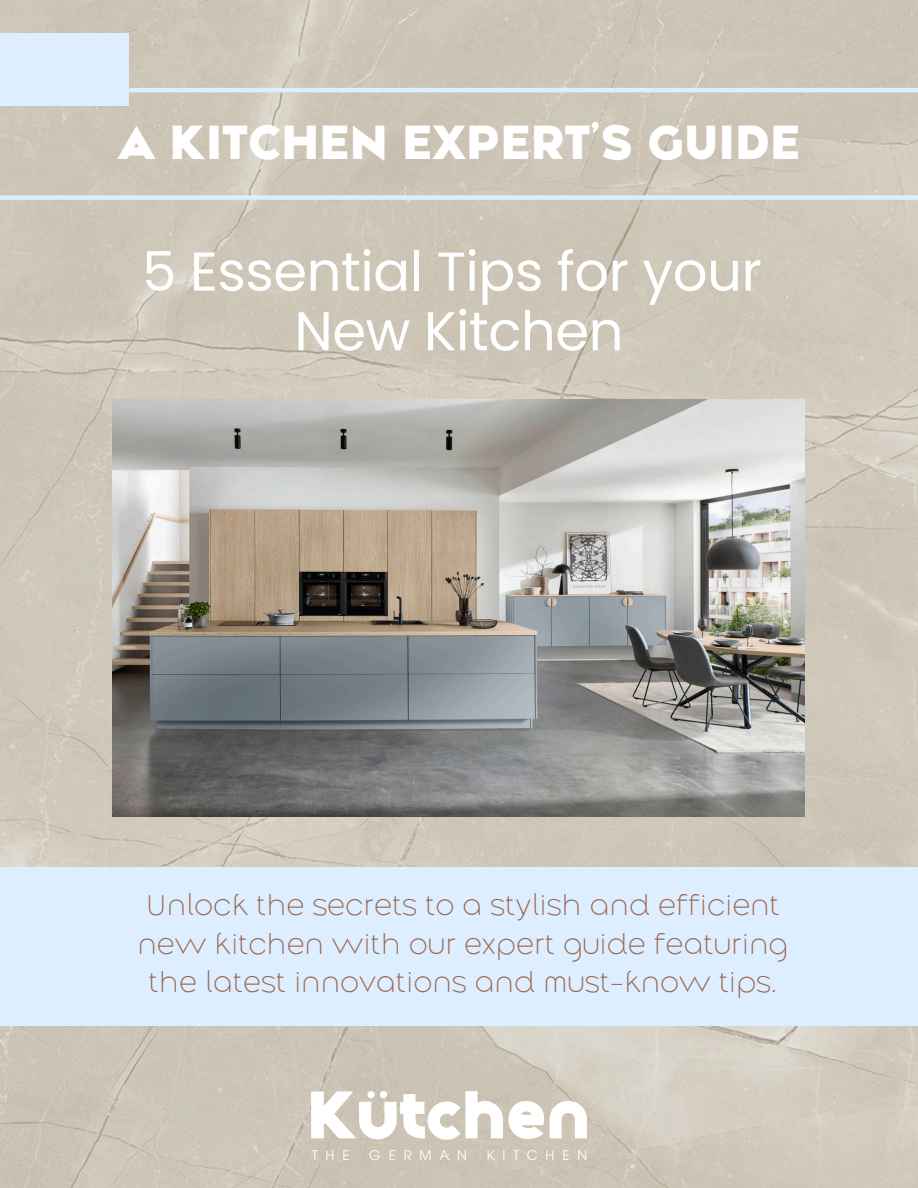
<style>
.page{position:relative;width:918px;height:1188px;background:#fff}
.page>*{position:absolute;margin:0;border:0;box-sizing:border-box;transform-origin:0 0}
.t1{font:900 67.5px "Along Sanss 2";color:#fff}
.t2{font:54.6px "Poppins";letter-spacing:-.01em;color:#fff}
.t3{font:900 48.15px "Along Sanss 2";letter-spacing:.02em;color:#fff}
.t4{font:200 30px/38.2px "Along Sanss 2";letter-spacing:-.005em;color:#9d664c;text-align:center}
.t5{font:14.4px "Aharoni CLM";letter-spacing:.55em;color:#fff}
</style>
<div class="page">
<img style="left:0;top:0;width:918px;height:1188px">
<img style="left:113px;top:400px;width:692px;height:416px">
<div style="left:0;top:867px;width:918px;height:158px;background:#dceeff"></div>
<hr style="left:129px;top:88px;width:789px;height:4px;background:#dceeff">
<div style="left:0;top:195px;width:918px;height:5px;background:#dceeff"></div>
<div style="left:0;top:33px;width:129px;height:73px;background:#dceeff"></div>
<p class="t3" style="left:118px;top:112px;width:683px">A KITCHEN EXPERT’S GUIDE</p>
<p class="t2" style="left:142px;top:233px;width:621px">5 Essential Tips for your</p>
<h2 class="t2" style="left:294px;top:293px;width:331px">New Kitchen</h2>
<p class="t4" style="left:138px;top:886px;width:652px">Unlock the secrets to a stylish and efficient new kitchen with our expert guide featuring the latest innovations and must-know tips.</p>
<p class="t1" style="left:307px;top:1073px;width:285px">Kütchen</p>
<h1 class="t5" style="left:312px;top:1148px;width:39px">THE</h1>
<h1 class="t5" style="left:369px;top:1148px;width:28px">G E</h1>
<h1 class="t5" style="left:404px;top:1148px;width:30px">R M</h1>
<h1 class="t5" style="left:440px;top:1148px;width:29px">A N</h1>
<h1 class="t5" style="left:487px;top:1148px;width:20px">K I</h1>
<h1 class="t5" style="left:513px;top:1148px;width:43px">TCH</h1>
<h1 class="t5" style="left:563px;top:1148px;width:26px">E N</h1>
</div>
